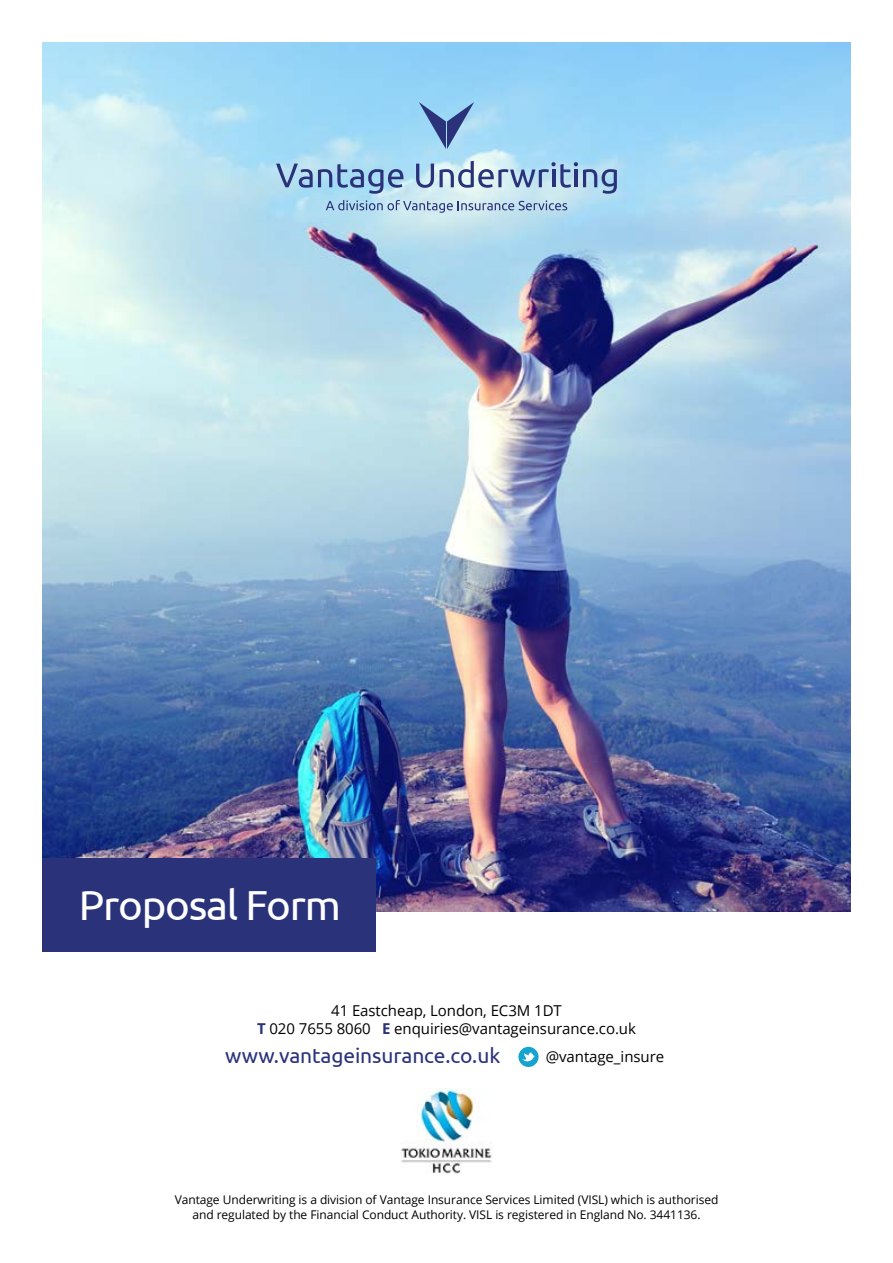
<style>
.page{position:relative;width:893px;height:1263px;background:#fff}
.page>*{position:absolute;margin:0;border:0;box-sizing:border-box;transform-origin:0 0}
.t1{font:42px "Ubuntu";letter-spacing:-.03em;color:#fff}
.t2{font:21px "Ubuntu";letter-spacing:-.005em;color:#2a337a}
.t3{font:15px/18px "Open Sans";letter-spacing:-.005em;color:#000;text-align:center}
.t4{font:12px/15px "Open Sans";letter-spacing:-.005em;color:#000;text-align:center}
.s1{font-weight:700;color:#2a337a}
</style>
<div class="page">
<img style="left:43px;top:43px;width:807px;height:868px">
<div style="left:43px;top:858px;width:333px;height:93px;background:#2a337a"></div>
<div style="left:518px;top:1047px;width:21px;height:20px;background:#15a4d0;border-radius:50%"></div>
<svg style="left:522px;top:1052px;width:13px;height:10px"></svg>
<img style="left:401px;top:1088px;width:91px;height:85px">
<svg style="left:419px;top:102px;width:55px;height:47px;background:#7ea8d1"></svg>
<svg style="left:276px;top:164px;width:127px;height:30px;background:#8bb1d2"></svg>
<svg style="left:416px;top:164px;width:18px;height:24px"></svg>
<svg style="left:440px;top:161px;width:177px;height:33px;background:#a3bdd6"></svg>
<svg style="left:326px;top:200px;width:241px;height:13px;background:#a4bfd6"></svg>
<h1 class="t1" style="left:79px;top:880px;width:263px">Proposal Form</h1>
<p class="t3" style="left:257px;top:1001px;width:380px">41 Eastcheap, London, EC3M 1DT<br><span class="s1">T</span> 020 7655 8060 <span class="s1">E</span> enquiries@vantageinsurance.co.uk</p>
<h2 class="t2" style="left:225px;top:1043px;width:277px">www.vantageinsurance.co.uk</h2>
<p class="t3" style="left:546px;top:1047px;width:120px">@vantage_insure</p>
<p class="t4" style="left:175px;top:1192px;width:545px">Vantage Underwriting is a division of Vantage Insurance Services Limited (VISL) which is authorised and regulated by the Financial Conduct Authority. VISL is registered in England No. 3441136.</p>
</div>
